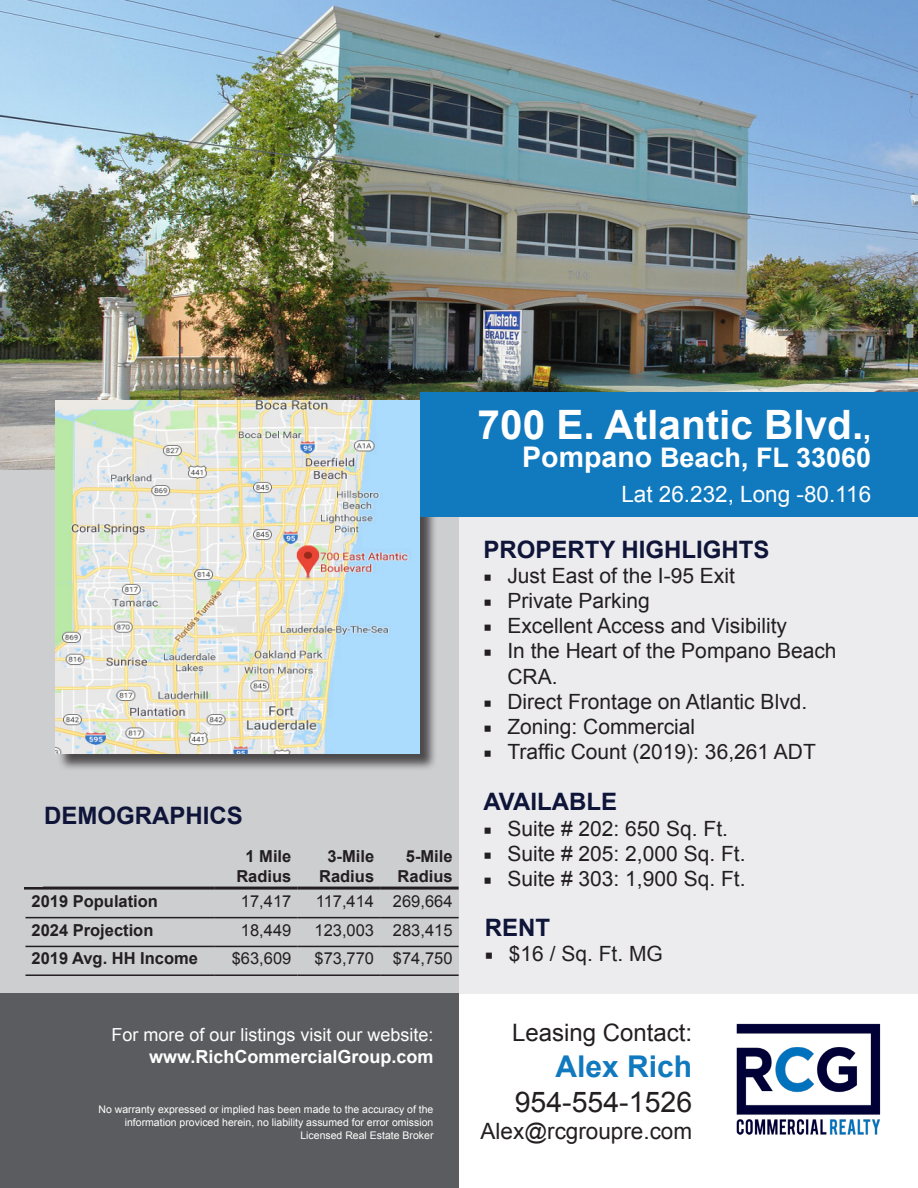
<style>
.page{position:relative;width:918px;height:1188px;background:#fff}
.page>*{position:absolute;margin:0;border:0;box-sizing:border-box;transform-origin:0 0}
.t1{font:700 40.5px "Arial";color:#fff}
.t2{font:700 30px "Arial";color:#1179be}
.t3{font:28.5px "Arial";color:#231f20}
.t4{font:700 27px "Arial";color:#fff}
.t5{font:700 24px "Arial";color:#0f1538}
.t6{font:24px "Arial";color:#231f20}
.t7{font:22.5px "Arial";color:#fff}
.t8{font:22.5px "Arial";color:#231f20}
.t9{font:21px/25.2px "Arial";color:#231f20}
.t10{font:18px/21.6px "Arial";color:#fff;text-align:right}
.t11{font:700 16.5px/19.8px "Arial";color:#231f20;text-align:center}
.t12{font:16.5px "Arial";color:#231f20}
.t13{font:10.5px "Arial";color:#fff}
.s1{font-weight:700}
.s2{font-size:28.5px}
.s3{font-family:"Minion Pro"}
</style>
<div class="page">
<img style="left:0;top:0;width:918px;height:498px">
<div style="left:0;top:470px;width:459px;height:533px;background:#cdced0"></div>
<div style="left:459px;top:514px;width:458px;height:480px;background:#ececee"></div>
<div style="left:57px;top:403px;width:381px;height:369px;background:#231f20;opacity:.75"></div>
<img style="left:55px;top:400px;width:365px;height:353px">
<div style="left:420px;top:392px;width:497px;height:125px;background:#1179be"></div>
<hr style="left:24px;top:887px;width:191px;height:3px;background:#231f20">
<hr style="left:215px;top:887px;width:82px;height:3px;background:#231f20">
<hr style="left:297px;top:887px;width:83px;height:3px;background:#231f20">
<hr style="left:380px;top:887px;width:79px;height:3px;background:#231f20">
<hr style="left:26px;top:917px;width:189px;height:1px;background:#231f20">
<hr style="left:215px;top:917px;width:82px;height:1px;background:#231f20">
<hr style="left:297px;top:917px;width:83px;height:1px;background:#231f20">
<hr style="left:380px;top:917px;width:79px;height:1px;background:#231f20">
<hr style="left:26px;top:946px;width:189px;height:1px;background:#231f20">
<hr style="left:215px;top:946px;width:82px;height:1px;background:#231f20">
<hr style="left:297px;top:946px;width:83px;height:1px;background:#231f20">
<hr style="left:380px;top:946px;width:79px;height:1px;background:#231f20">
<hr style="left:26px;top:974px;width:189px;height:2px;background:#231f20">
<hr style="left:215px;top:974px;width:82px;height:2px;background:#231f20">
<hr style="left:297px;top:974px;width:83px;height:2px;background:#231f20">
<hr style="left:380px;top:974px;width:79px;height:2px;background:#231f20">
<div style="left:0;top:994px;width:458px;height:194px;background:#5b5c5f"></div>
<img style="left:736px;top:931px;width:182px;height:204px">
<p class="t5" style="left:44px;top:800px;width:200px">DEMOGRAPHICS</p>
<p class="t11" style="left:236px;top:847px;width:57px">1 Mile<br>Radius</p>
<p class="t11" style="left:319px;top:847px;width:57px">3-Mile<br>Radius</p>
<p class="t11" style="left:398px;top:847px;width:57px">5-Mile<br>Radius</p>
<p class="t11" style="left:32px;top:892px;width:128px">2019 Population</p>
<p class="t12" style="left:241px;top:890px;width:52px">17,417</p>
<p class="t12" style="left:316px;top:890px;width:60px">117,414</p>
<p class="t12" style="left:393px;top:890px;width:61px">269,664</p>
<p class="t11" style="left:32px;top:920px;width:123px">2024 Projection</p>
<p class="t12" style="left:241px;top:919px;width:52px">18,449</p>
<p class="t12" style="left:315px;top:919px;width:61px">123,003</p>
<p class="t12" style="left:393px;top:919px;width:61px">283,415</p>
<p class="t11" style="left:32px;top:949px;width:168px">2019 Avg. HH Income</p>
<p class="t12" style="left:232px;top:948px;width:61px">$63,609</p>
<p class="t12" style="left:315px;top:948px;width:61px">$73,770</p>
<p class="t12" style="left:393px;top:948px;width:61px">$74,750</p>
<p class="t10" style="left:111px;top:1024px;width:324px">For more of our listings visit our website: <span class="s1">www.RichCommercialGroup.com</span></p>
<p class="t13" style="left:99px;top:1103px;width:336px">No warranty expressed or implied has been made to the accuracy of the</p>
<p class="t13" style="left:125px;top:1115px;width:310px">information proviced herein, no liability assumed for error omission</p>
<p class="t13" style="left:300px;top:1128px;width:135px">Licensed Real Estate Broker</p>
<p class="t1" style="left:478px;top:398px;width:395px">700 E. Atlantic Blvd.<span class="s2">,</span></p>
<p class="t4" style="left:522px;top:440px;width:350px"><span class="s2">Pompano</span> Beach, FL 33060</p>
<p class="t7" style="left:621px;top:479px;width:251px">Lat 26.232, Long -80.116</p>
<p class="t5" style="left:483px;top:533px;width:288px">PROPERTY HIGHLIGHTS</p>
<p class="t9" style="left:483px;top:563px;width:253px"><span class="s3">■</span> Just East of the I-95 Exit</p>
<p class="t9" style="left:483px;top:588px;width:168px"><span class="s3">■</span> Private Parking</p>
<p class="t9" style="left:483px;top:613px;width:305px"><span class="s3">■</span> Excellent Access and Visibility</p>
<p class="t9" style="left:507px;top:639px;width:331px;text-indent:-24px"><span class="s3">■</span> In the Heart of the Pompano Beach<br>CRA.</p>
<p class="t9" style="left:483px;top:689px;width:325px"><span class="s3">■</span> Direct Frontage on Atlantic Blvd.</p>
<p class="t9" style="left:483px;top:714px;width:213px"><span class="s3">■</span> Zoning: Commercial</p>
<p class="t9" style="left:483px;top:739px;width:334px"><span class="s3">■</span> Traffic Count (2019): 36,261 ADT</p>
<p class="t5" style="left:483px;top:786px;width:135px">AVAILABLE</p>
<p class="t9" style="left:483px;top:816px;width:246px"><span class="s3">■</span> Suite # 202: 650 Sq. Ft.</p>
<p class="t9" style="left:483px;top:841px;width:264px"><span class="s3">■</span> Suite # 205: 2,000 Sq. Ft.</p>
<p class="t9" style="left:483px;top:866px;width:264px"><span class="s3">■</span> Suite # 303: 1,900 Sq. Ft.</p>
<p class="t5" style="left:485px;top:911px;width:67px">RENT</p>
<p class="t9" style="left:485px;top:941px;width:180px"><span class="s3">■</span> $16 / Sq. Ft. MG</p>
<p class="t6" style="left:512px;top:1017px;width:182px">Leasing Contact:</p>
<p class="t2" style="left:556px;top:1047px;width:138px">Alex Rich</p>
<p class="t3" style="left:515px;top:1083px;width:179px">954-554-1526</p>
<p class="t8" style="left:481px;top:1116px;width:213px">Alex@rcgroupre.com</p>
</div>
